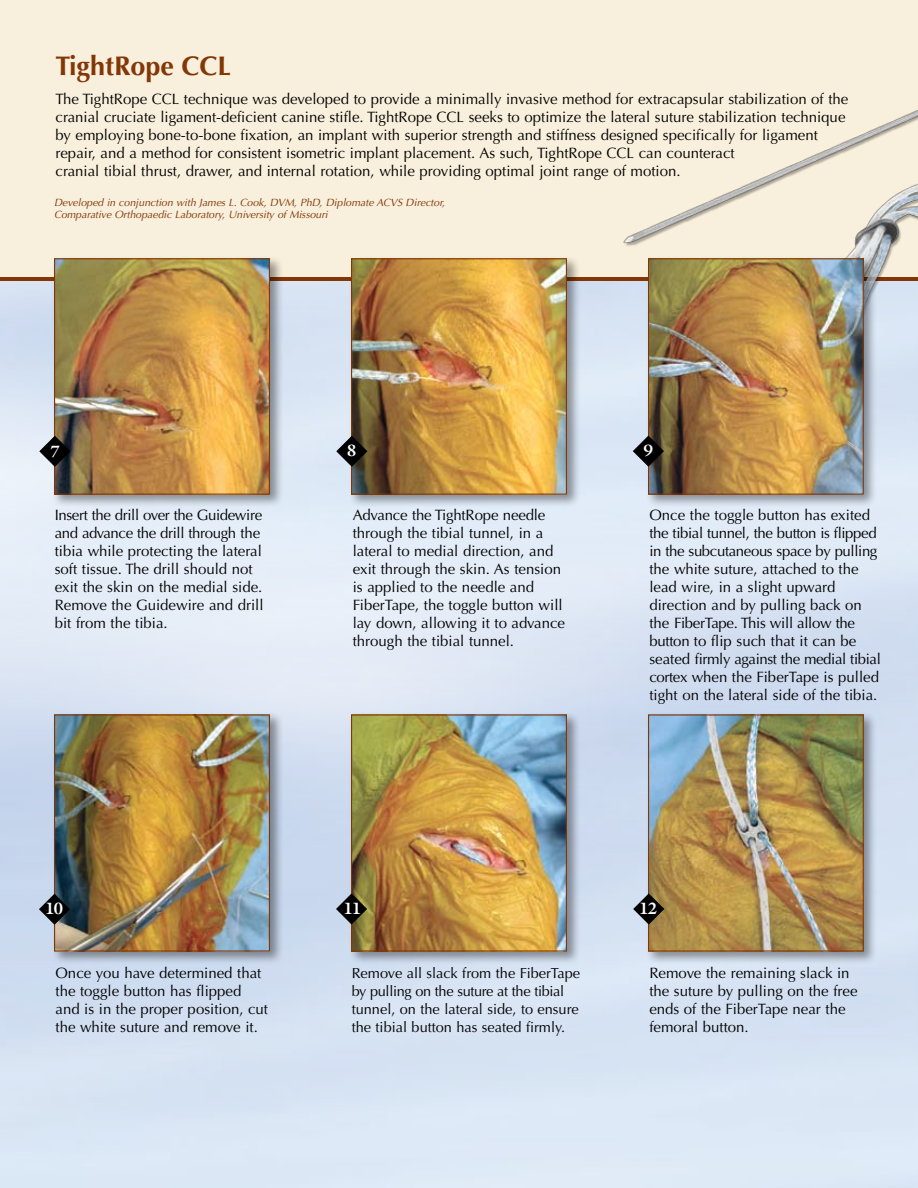
<style>
.page{position:relative;width:918px;height:1188px;background:#fff}
.page>*{position:absolute;margin:0;border:0;box-sizing:border-box;transform-origin:0 0}
.t1{font:700 27px "Optima LT Std";color:#833706}
.t2{font:700 16.5px "Galliard";color:#fff}
.t3{font:15px/18px "Optima";color:#000}
.t4{font:14.55px/18px "Optima";color:#000}
.t5{font:italic 10.5px/12.6px "Optima";color:#833706}
</style>
<div class="page">
<div style="left:348px;top:712px;width:233px;height:253px;background:#000;opacity:.4"></div>
<img style="left:353px;top:716px;width:212px;height:234px">
<div style="left:351px;top:714px;width:216px;height:238px;border:1px solid #833706"></div>
<svg style="left:336px;top:893px;width:31px;height:32px"></svg>
<div style="left:51px;top:712px;width:233px;height:253px;background:#000;opacity:.4"></div>
<img style="left:56px;top:716px;width:212px;height:234px">
<div style="left:54px;top:714px;width:216px;height:238px;border:1px solid #833706"></div>
<svg style="left:39px;top:893px;width:31px;height:32px"></svg>
<div style="left:645px;top:712px;width:232px;height:253px;background:#000;opacity:.4"></div>
<img style="left:650px;top:716px;width:212px;height:234px">
<div style="left:648px;top:714px;width:216px;height:238px;border:1px solid #833706"></div>
<svg style="left:633px;top:893px;width:32px;height:32px"></svg>
<div style="left:0;top:0;width:918px;height:277px;background:#f8efdc"></div>
<hr style="left:0;top:277px;width:918px;height:4px;background:#833706">
<div style="left:51px;top:255px;width:233px;height:253px;background:#000;opacity:.4"></div>
<img style="left:56px;top:260px;width:212px;height:233px">
<div style="left:54px;top:258px;width:216px;height:237px;border:1px solid #833706"></div>
<svg style="left:39px;top:435px;width:32px;height:32px"></svg>
<div style="left:348px;top:255px;width:233px;height:253px;background:#000;opacity:.4"></div>
<img style="left:353px;top:260px;width:212px;height:233px">
<div style="left:351px;top:258px;width:216px;height:237px;border:1px solid #833706"></div>
<svg style="left:336px;top:435px;width:32px;height:32px"></svg>
<img style="left:567px;top:110px;width:351px;height:225px">
<div style="left:645px;top:255px;width:232px;height:253px;background:#000;opacity:.4"></div>
<img style="left:650px;top:260px;width:212px;height:233px">
<div style="left:648px;top:258px;width:216px;height:237px;border:1px solid #833706"></div>
<svg style="left:632px;top:435px;width:32px;height:32px"></svg>
<h1 class="t1" style="left:56px;top:50px;width:177px">TightRope CCL</h1>
<p class="t3" style="left:56px;top:90px;width:794px">The TightRope CCL technique was developed to provide a minimally invasive method for extracapsular stabilization of the cranial cruciate ligament-deficient canine stifle. TightRope CCL seeks to optimize the lateral suture stabilization technique by employing bone-to-bone fixation, an implant with superior strength and stiffness designed specifically for ligament repair, and a method for consistent isometric implant placement. As such, TightRope CCL can counteract<br>cranial tibial thrust, drawer, and internal rotation, while providing optimal joint range of motion.</p>
<p class="t5" style="left:54px;top:196px;width:393px">Developed in conjunction with James L. Cook, DVM, PhD, Diplomate ACVS Director,<br>Comparative Orthopaedic Laboratory, University of Missouri</p>
<p class="t2" style="left:50px;top:440px;width:11px">7</p>
<p class="t2" style="left:347px;top:440px;width:11px">8</p>
<p class="t2" style="left:643px;top:440px;width:11px">9</p>
<p class="t3" style="left:55px;top:506px;width:210px">Insert the drill over the Guidewire and advance the drill through the tibia while protecting the lateral soft tissue. The drill should not exit the skin on the medial side.<br>Remove the Guidewire and drill bit from the tibia.</p>
<p class="t3" style="left:353px;top:506px;width:214px">Advance the TightRope needle through the tibial tunnel, in a lateral to medial direction, and exit through the skin. As tension is applied to the needle and<br>FiberTape, the toggle button will lay down, allowing it to advance through the tibial tunnel.</p>
<p class="t3" style="left:649px;top:506px;width:233px">Once the toggle button has exited the tibial tunnel, the button is flipped in the subcutaneous space by pulling the white suture, attached to the lead wire, in a slight upward direction and by pulling back on the FiberTape. This will allow the button to flip such that it can be seated firmly against the medial tibial cortex when the FiberTape is pulled tight on the lateral side of the tibia.</p>
<p class="t2" style="left:45px;top:898px;width:20px">10</p>
<p class="t2" style="left:639px;top:898px;width:20px">12</p>
<p class="t2" style="left:344px;top:898px;width:20px">11</p>
<p class="t3" style="left:56px;top:964px;width:214px">Once you have determined that the toggle button has flipped and is in the proper position, cut the white suture and remove it.</p>
<p class="t4" style="left:352px;top:964px;width:230px">Remove all slack from the FiberTape by pulling on the suture at the tibial tunnel, on the lateral side, to ensure the tibial button has seated firmly.</p>
<p class="t3" style="left:649px;top:964px;width:210px">Remove the remaining slack in the suture by pulling on the free ends of the FiberTape near the femoral button.</p>
</div>
